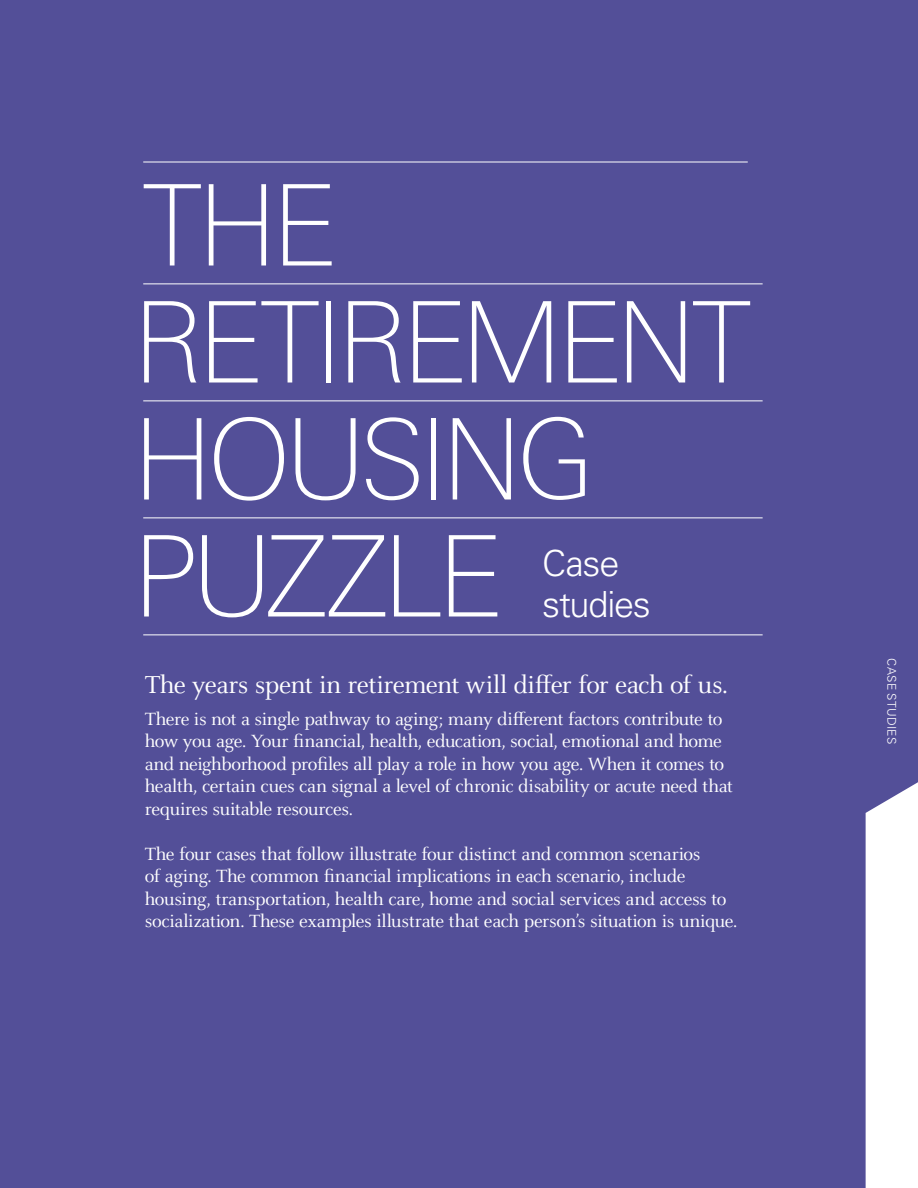
<style>
.page{position:relative;width:918px;height:1188px;background:#534f98}
.page>*{position:absolute;margin:0;border:0;box-sizing:border-box;transform-origin:0 0}
.Cover_Title___Thin{font:100 112.5px "Linotype Univers 230";letter-spacing:-.055em;color:#fff}
.Cover_Subtitle_No_Ru{font:300 36px/40.5px "Univers LT Std";letter-spacing:-.035em;color:#fff}
.Intro___18_21_Cele{font:27px "Celeste OT";letter-spacing:-.025em;color:#fff}
.Intro___13_15_Celest{font:19.5px/22.5px "Celeste OT";letter-spacing:-.025em;color:#fff}
.tab{font:300 12px "Univers LT Std";letter-spacing:.02em;color:#fff}
</style>
<div class="page">
<hr style="left:143px;top:284px;width:620px;height:1px;background:#fff">
<hr style="left:143px;top:400px;width:620px;height:1px;background:#fff">
<hr style="left:143px;top:518px;width:620px;height:1px;background:#fff">
<hr style="left:143px;top:634px;width:620px;height:1px;background:#fff">
<hr style="left:143px;top:162px;width:605px;height:1px;background:#fff">
<div style="left:866px;top:782px;width:52px;height:406px;background:#fff"></div>
<p class="Cover_Title___Thin" style="left:143px;top:162px;width:195px">THE</p>
<p class="Cover_Title___Thin" style="left:132px;top:279px;width:620px">RETIREMENT</p>
<p class="Cover_Title___Thin" style="left:132px;top:396px;width:463px">HOUSING</p>
<p class="Cover_Title___Thin" style="left:132px;top:513px;width:372px">PUZZLE</p>
<p class="Cover_Subtitle_No_Ru" style="left:542px;top:543px;width:110px">Case studies</p>
<p class="Intro___18_21_Cele" style="left:145px;top:669px;width:585px">The years spent in retirement will differ for each of us.</p>
<p class="Intro___13_15_Celest" style="left:145px;top:707px;width:590px">There is not a single pathway to aging; many different factors contribute to how you age. Your financial, health, education, social, emotional and home and neighborhood profiles all play a role in how you age. When it comes to health, certain cues can signal a level of chronic disability or acute need that requires suitable resources.</p>
<p class="Intro___13_15_Celest" style="left:145px;top:842px;width:594px">The four cases that follow illustrate four distinct and common scenarios<br>of aging. The common financial implications in each scenario, include housing, transportation, health care, home and social services and access to socialization. These examples illustrate that each person’s situation is unique.</p>
<p class="tab" style="left:899px;top:658px;width:87px;rotate:90deg">CASE STUDIES</p>
</div>
